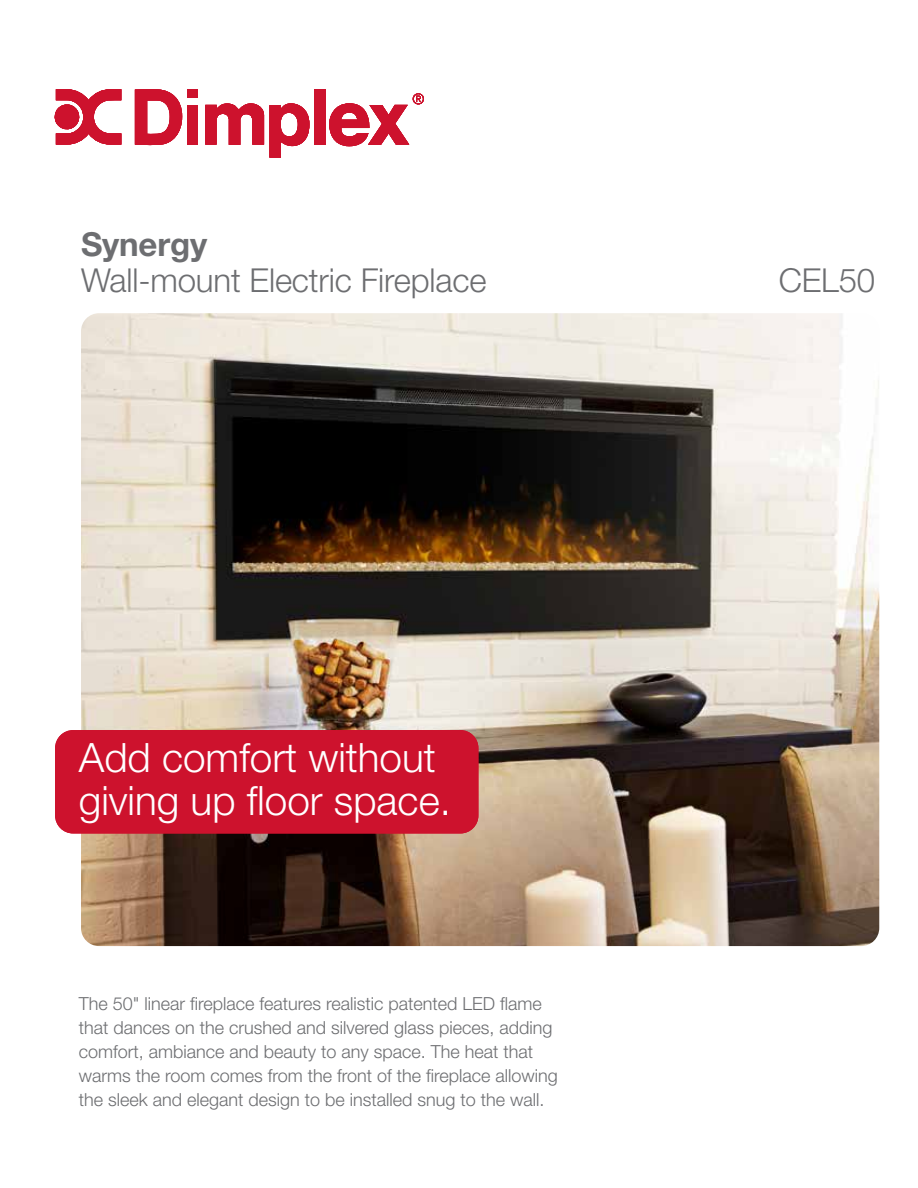
<style>
.page{position:relative;width:918px;height:1188px;background:#fff}
.page>*{position:absolute;margin:0;border:0;box-sizing:border-box;transform-origin:0 0}
.t1{font:300 40.5px/43.5px "Helvetica Neue LT Std";color:#fff}
.t2{font:300 33px "Helvetica Neue LT Std";letter-spacing:-.005em;color:#6d6e71}
.t3{font:700 33px "Helvetica Neue LT Std";letter-spacing:-.005em;color:#6d6e71}
.t4{font:300 18px/24px "Helvetica Neue LT Std";color:#6d6e71}
</style>
<div class="page">
<img style="left:81px;top:313px;width:798px;height:633px">
<svg style="left:135px;top:89px;width:47px;height:57px"></svg>
<div style="left:187px;top:89px;width:11px;height:9px;background:#cd122d"></div>
<div style="left:187px;top:105px;width:11px;height:40px;background:#cd122d"></div>
<svg style="left:205px;top:103px;width:104px;height:55px"></svg>
<div style="left:314px;top:89px;width:11px;height:56px;background:#cd122d"></div>
<svg style="left:329px;top:93px;width:95px;height:53px"></svg>
<svg style="left:54px;top:89px;width:67px;height:56px"></svg>
<div style="left:55px;top:730px;width:423px;height:103px;background:#cd122d;border-radius:18px"></div>
<h2 class="t3" style="left:81px;top:224px;width:128px">Synergy</h2>
<h2 class="t2" style="left:81px;top:260px;width:407px">Wall-mount Electric Fireplace</h2>
<h2 class="t2" style="left:779px;top:260px;width:98px">CEL50</h2>
<h1 class="t1" style="left:79px;top:735px;width:374px">Add comfort without giving up floor space.</h1>
<p class="t4" style="left:79px;top:991px;width:481px">The 50" linear fireplace features realistic patented LED flame that dances on the crushed and silvered glass pieces, adding comfort, ambiance and beauty to any space. The heat that warms the room comes from the front of the fireplace allowing the sleek and elegant design to be installed snug to the wall.</p>
</div>
